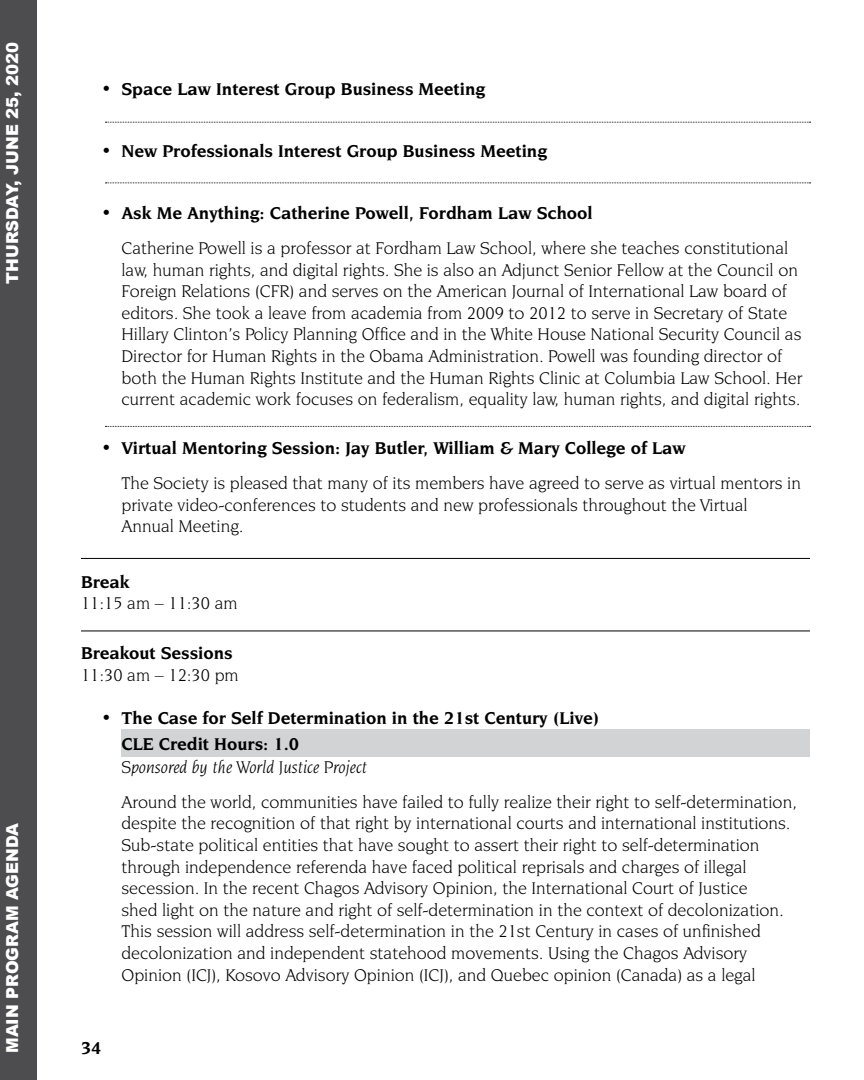
<style>
.page{position:relative;width:864px;height:1080px;background:#fff}
.page>*{position:absolute;margin:0;border:0;box-sizing:border-box;transform-origin:0 0}
.t1{font:18px/21.6px "Novarese IT Cby BT";color:#000}
.t2{font:700 18px/26.5px "Novarese IT Cby BT";color:#000}
.t3{font:italic 18px "Novarese IT Cby BT";color:#000}
.t4{font:900 16.5px "Arial";color:#fff}
</style>
<div class="page">
<div style="left:0;top:0;width:37px;height:1080px;background:#4d4d4f"></div>
<div style="left:122px;top:730px;width:688px;height:27px;background:#d1d3d4"></div>
<hr style="left:81px;top:558px;width:729px;height:1px;background:#000">
<hr style="left:81px;top:631px;width:729px;height:1px;background:#000">
<svg style="left:105px;top:426px;width:706px;height:1px"></svg>
<svg style="left:105px;top:122px;width:706px;height:1px"></svg>
<svg style="left:105px;top:183px;width:706px;height:1px"></svg>
<p class="t4" style="left:0;top:284px;width:243px;rotate:-90deg">THURSDAY, JUNE 25, 2020</p>
<p class="t4" style="left:0;top:1053px;width:231px;rotate:-90deg">MAIN PROGRAM AGENDA</p>
<p class="t2" style="left:101px;top:75px;width:385px">• Space Law Interest Group Business Meeting</p>
<p class="t2" style="left:101px;top:137px;width:447px">• New Professionals Interest Group Business Meeting</p>
<p class="t2" style="left:101px;top:199px;width:493px">• Ask Me Anything: Catherine Powell, Fordham Law School</p>
<p class="t1" style="left:122px;top:237px;width:682px">Catherine Powell is a professor at Fordham Law School, where she teaches constitutional law, human rights, and digital rights. She is also an Adjunct Senior Fellow at the Council on Foreign Relations (CFR) and serves on the American Journal of International Law board of editors. She took a leave from academia from 2009 to 2012 to serve in Secretary of State Hillary Clinton’s Policy Planning Office and in the White House National Security Council as Director for Human Rights in the Obama Administration. Powell was founding director of both the Human Rights Institute and the Human Rights Clinic at Columbia Law School. Her current academic work focuses on federalism, equality law, human rights, and digital rights.</p>
<p class="t2" style="left:101px;top:434px;width:586px">• Virtual Mentoring Session: Jay Butler, William &amp; Mary College of Law</p>
<p class="t1" style="left:122px;top:472px;width:681px">The Society is pleased that many of its members have agreed to serve as virtual mentors in private video-conferences to students and new professionals throughout the Virtual<br>Annual Meeting.</p>
<p class="t2" style="left:81px;top:568px;width:50px">Break</p>
<p class="t1" style="left:81px;top:592px;width:158px">11:15 am – 11:30 am</p>
<p class="t2" style="left:81px;top:639px;width:153px">Breakout Sessions</p>
<p class="t1" style="left:81px;top:664px;width:159px">11:30 am – 12:30 pm</p>
<p class="t2" style="left:122px;top:704px;width:480px;text-indent:-20px">• The Case for Self Determination in the 21st Century (Live)<br>CLE Credit Hours: 1.0</p>
<p class="t3" style="left:122px;top:756px;width:247px">Sponsored by the World Justice Project</p>
<p class="t1" style="left:122px;top:791px;width:677px">Around the world, communities have failed to fully realize their right to self-determination, despite the recognition of that right by international courts and international institutions.<br>Sub-state political entities that have sought to assert their right to self-determination through independence referenda have faced political reprisals and charges of illegal secession. In the recent Chagos Advisory Opinion, the International Court of Justice<br>shed light on the nature and right of self-determination in the context of decolonization.<br>This session will address self-determination in the 21st Century in cases of unfinished decolonization and independent statehood movements. Using the Chagos Advisory Opinion (ICJ), Kosovo Advisory Opinion (ICJ), and Quebec opinion (Canada) as a legal</p>
<p class="t2" style="left:81px;top:1034px;width:22px">34</p>
</div>
